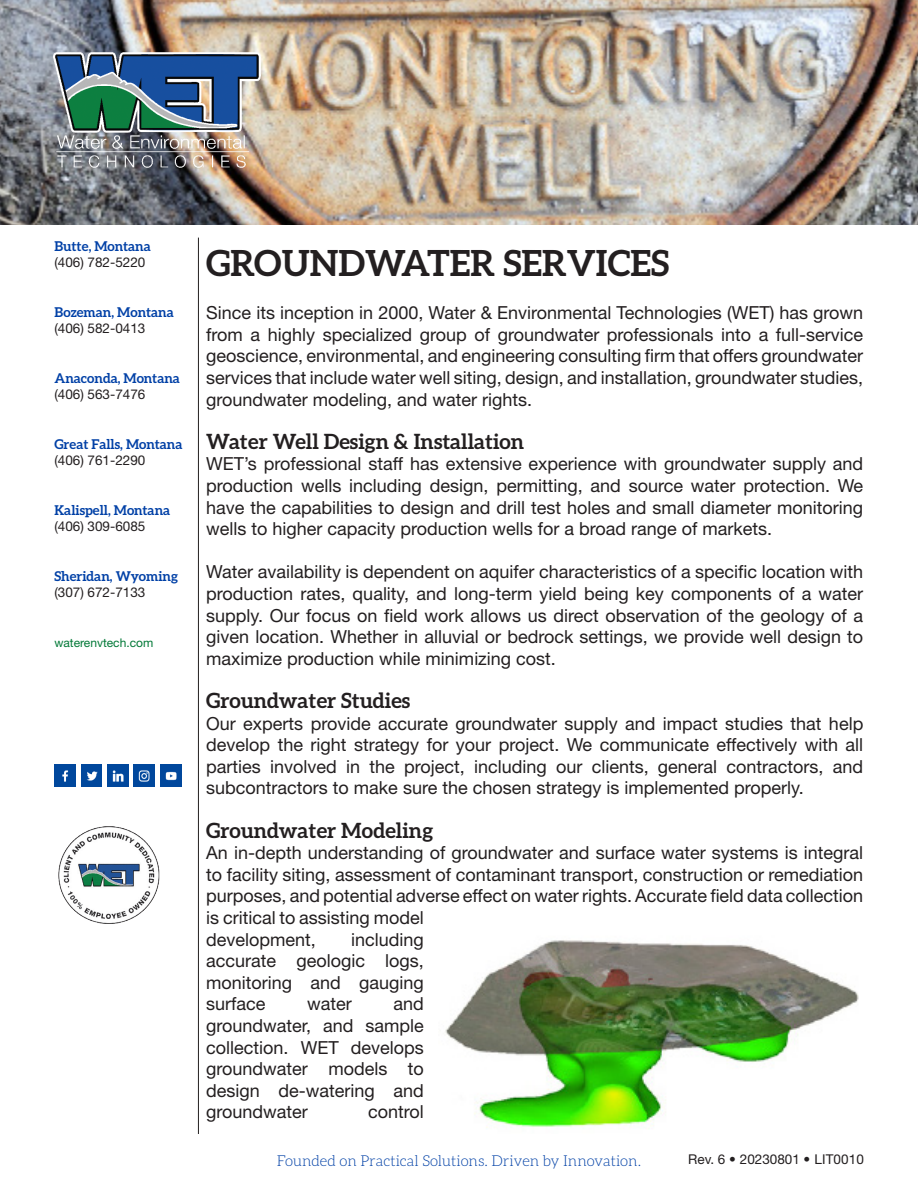
<style>
.page{position:relative;width:918px;height:1188px;background:#fff}
.page>*{position:absolute;margin:0;border:0;box-sizing:border-box;transform-origin:0 0}
.Flyer_Heading{font:700 36px "Aleo";color:#231f20}
.t1{font:700 21px "Aleo";color:#231f20}
.Flyer_Body_Text{font:18px/21.6px "Helvetica Neue LT Std";color:#231f20;text-align:justify}
.t2{font:300 15px "Aleo";color:#0040a6}
.t3{font:700 13.5px/16.5px "Aleo";color:#0040a6}
.t4{font:13.5px "Helvetica Neue LT Std";color:#231f20}
.t5{font:12px "Helvetica Neue LT Std";color:#007836}
.s1{font-family:"Helvetica Neue LT Std";font-weight:400;color:#231f20}
</style>
<div class="page">
<img style="left:0;top:0;width:918px;height:225px">
<img style="left:48px;top:50px;width:216px;height:124px">
<hr style="left:198px;top:238px;width:1px;height:896px;background:#231f20">
<img style="left:58px;top:826px;width:102px;height:98px">
<img style="left:54px;top:765px;width:22px;height:21px">
<img style="left:81px;top:765px;width:21px;height:21px">
<img style="left:107px;top:765px;width:21px;height:21px">
<img style="left:160px;top:765px;width:21px;height:21px">
<img style="left:133px;top:765px;width:22px;height:21px">
<img style="left:445px;top:940px;width:414px;height:188px">
<p class="t3" style="left:54px;top:237px;width:98px">Butte, Montana <span class="s1">(406) 782-5220</span></p>
<p class="t3" style="left:54px;top:303px;width:121px">Bozeman, Montana <span class="s1">(406) 582-0413</span></p>
<p class="t3" style="left:54px;top:369px;width:127px">Anaconda, Montana <span class="s1">(406) 563-7476</span></p>
<p class="t3" style="left:54px;top:435px;width:130px">Great Falls, Montana <span class="s1">(406) 761-2290</span></p>
<p class="t3" style="left:54px;top:501px;width:117px">Kalispell, Montana <span class="s1">(406) 309-6085</span></p>
<p class="t3" style="left:54px;top:567px;width:125px">Sheridan, Wyoming <span class="s1">(307) 672-7133</span></p>
<p class="t5" style="left:54px;top:635px;width:100px">waterenvtech.com</p>
<p class="Flyer_Heading" style="left:206px;top:242px;width:465px">GROUNDWATER SERVICES</p>
<p class="Flyer_Body_Text" style="left:206px;top:302px;width:659px">Since its inception in 2000, Water &amp; Environmental Technologies (WET) has grown from a highly specialized group of groundwater professionals into a full-service geoscience, environmental, and engineering consulting firm that offers groundwater services that include water well siting, design, and installation, groundwater studies, groundwater modeling, and water rights.</p>
<p class="t1" style="left:206px;top:429px;width:319px">Water Well Design &amp; Installation</p>
<p class="Flyer_Body_Text" style="left:206px;top:453px;width:659px">WET’s professional staff has extensive experience with groundwater supply and production wells including design, permitting, and source water protection. We have the capabilities to design and drill test holes and small diameter monitoring wells to higher capacity production wells for a broad range of markets.</p>
<p class="Flyer_Body_Text" style="left:206px;top:561px;width:659px">Water availability is dependent on aquifer characteristics of a specific location with production rates, quality, and long-term yield being key components of a water supply. Our focus on field work allows us direct observation of the geology of a given location. Whether in alluvial or bedrock settings, we provide well design to maximize production while minimizing cost.</p>
<p class="t1" style="left:206px;top:688px;width:206px">Groundwater Studies</p>
<p class="Flyer_Body_Text" style="left:206px;top:712px;width:659px">Our experts provide accurate groundwater supply and impact studies that help develop the right strategy for your project. We communicate effectively with all parties involved in the project, including our clients, general contractors, and subcontractors to make sure the chosen strategy is implemented properly.</p>
<p class="t1" style="left:206px;top:818px;width:228px">Groundwater Modeling</p>
<p class="Flyer_Body_Text" style="left:206px;top:842px;width:658px;text-align:left">An in-depth understanding of groundwater and surface water systems is integral to facility siting, assessment of contaminant transport, construction or remediation purposes, and potential adverse effect on water rights. Accurate field data collection is critical to assisting model<br>development,</p>
<p class="Flyer_Body_Text" style="left:206px;top:928px;width:219px;text-indent:145px">including accurate geologic logs, monitoring and gauging surface</p>
<p class="Flyer_Body_Text" style="left:206px;top:993px;width:219px;text-indent:187px">and groundwater, and sample collection. WET develops groundwater models to design de-watering and groundwater</p>
<p class="Flyer_Body_Text" style="left:307px;top:993px;width:46px">water</p>
<p class="Flyer_Body_Text" style="left:368px;top:1101px;width:57px">control</p>
<p class="t2" style="left:277px;top:1152px;width:366px">Founded on Practical Solutions. Driven by Innovation.</p>
<p class="t4" style="left:688px;top:1151px;width:177px">Rev. 6 • 20230801 • LIT0010</p>
</div>
